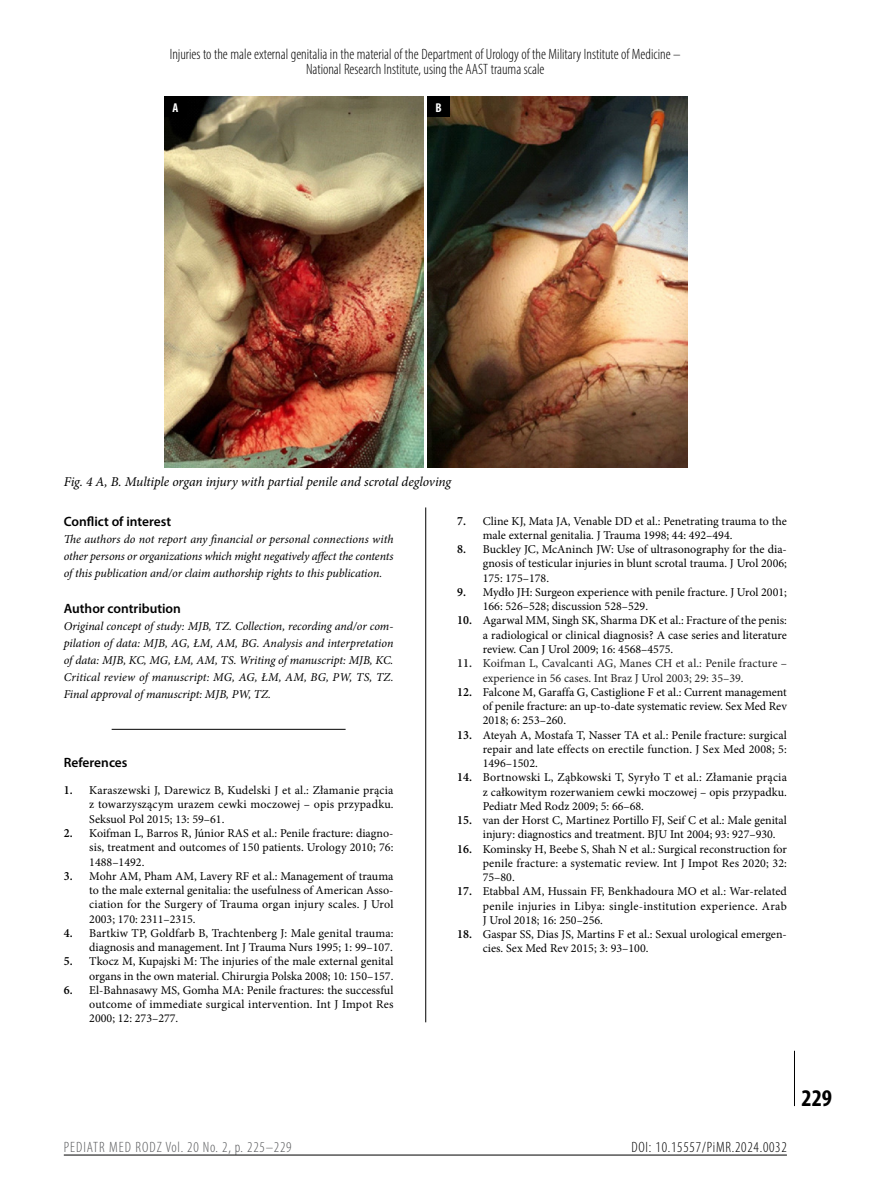
<style>
.page{position:relative;width:872px;height:1191px;background:#fff}
.page>*{position:absolute;margin:0;border:0;box-sizing:border-box;transform-origin:0 0}
.t1{font:700 condensed 24px "Myriad Pro";color:#000}
.t2{font:300 condensed 15px/15px "Myriad Pro";color:#000;text-align:center}
.t3{font:300 condensed 15px "Myriad Pro";letter-spacing:.06em;color:#58595b}
.t4{font:300 condensed 15px "Myriad Pro";letter-spacing:.05em;color:#000}
.t5{font:italic 13.5px "Minion Pro";letter-spacing:-.01em;color:#000}
.t6{font:600 13.5px "Myriad Pro";color:#000}
.t7{font:700 condensed 12.9px "Myriad Pro";color:#fff}
.t8{font:12px/14.2px "Minion Pro";color:#000;text-align:justify}
.t9{font:italic 12px/17px "Minion Pro";letter-spacing:-.01em;color:#000;text-align:justify}
.t10{font:12px/14.2px "Minion Pro";color:#212121}
.s1{font-weight:600;font-size:12.6px}
</style>
<div class="page">
<hr style="left:794px;top:1050px;width:1px;height:56px;background:#000">
<hr style="left:64px;top:1154px;width:723px;height:1px;background:#000">
<hr style="left:112px;top:729px;width:233px;height:1px;background:#000">
<hr style="left:425px;top:507px;width:1px;height:515px;background:#000">
<img style="left:164px;top:97px;width:259px;height:371px">
<img style="left:427px;top:97px;width:260px;height:371px">
<div style="left:164px;top:97px;width:23px;height:20px;background:#000"></div>
<div style="left:427px;top:97px;width:23px;height:20px;background:#000"></div>
<p class="t2" style="left:170px;top:47px;width:512px">Injuries to the male external genitalia in the material of the Department of Urology of the Military Institute of Medicine –<br>National Research Institute, using the AAST trauma scale</p>
<p class="t7" style="left:172px;top:99px;width:7px">A</p>
<p class="t7" style="left:435px;top:99px;width:8px">B</p>
<p class="t5" style="left:64px;top:472px;width:389px">Fig. 4 A, B. Multiple organ injury with partial penile and scrotal degloving</p>
<p class="t6" style="left:64px;top:513px;width:109px">Conflict of interest</p>
<p class="t9" style="left:64px;top:531px;width:331px">The authors do not report any financial or personal connections with other persons or organizations which might negatively affect the contents of this publication and/or claim authorship rights to this publication.</p>
<p class="t6" style="left:64px;top:600px;width:119px">Author contribution</p>
<p class="t9" style="left:64px;top:617px;width:331px">Original concept of study: MJB, TZ. Collection, recording and/or com&shy;pilation of data: MJB, AG, ŁM, AM, BG. Analysis and interpretation of data: MJB, KC, MG, ŁM, AM, TS. Writing of manuscript: MJB, KC.<br>Critical review of manuscript: MG, AG, ŁM, AM, BG, PW, TS, TZ.<br>Final approval of manuscript: MJB, PW, TZ.</p>
<p class="t6" style="left:64px;top:754px;width:65px">References</p>
<p class="t8" style="left:89px;top:783px;width:306px;text-indent:-26px"><span class="s1">1.</span> Karaszewski J, Darewicz B, Kudelski J et al.: Złamanie prącia z towarzyszącym urazem cewki moczowej – opis przypadku.<br>Seksuol Pol 2015; 13: 59–61.</p>
<p class="t8" style="left:89px;top:826px;width:306px;text-indent:-26px"><span class="s1">2.</span> Koifman L, Barros R, Júnior RAS et al.: Penile fracture: diagno&shy;sis, treatment and outcomes of 150 patients. Urology 2010; 76:<br>1488–1492.</p>
<p class="t8" style="left:89px;top:869px;width:305px;text-indent:-26px"><span class="s1">3.</span> Mohr AM, Pham AM, Lavery RF et al.: Management of trauma to the male external genitalia: the usefulness of American Asso&shy;ciation for the Surgery of Trauma organ injury scales. J Urol 2003; 170: 2311–2315.</p>
<p class="t8" style="left:64px;top:926px;width:331px;text-align:right"><span class="s1">4.</span> Bartkiw TP, Goldfarb B, Trachtenberg J: Male genital trauma: diagnosis and management. Int J Trauma Nurs 1995; 1: 99–107.</p>
<p class="t8" style="left:64px;top:954px;width:331px;text-align:right"><span class="s1">5.</span> Tkocz M, Kupajski M: The injuries of the male external genital organs in the own material. Chirurgia Polska 2008; 10: 150–157.</p>
<p class="t8" style="left:89px;top:983px;width:306px;text-indent:-26px"><span class="s1">6.</span> El-Bahnasawy MS, Gomha MA: Penile fractures: the successful outcome of immediate surgical intervention. Int J Impot Res 2000; 12: 273–277.</p>
<p class="t8" style="left:483px;top:514px;width:306px;text-indent:-26px"><span class="s1">7.</span> Cline KJ, Mata JA, Venable DD et al.: Penetrating trauma to the male external genitalia. J Trauma 1998; 44: 492–494.</p>
<p class="t8" style="left:483px;top:542px;width:306px;text-indent:-26px"><span class="s1">8.</span> Buckley JC, McAninch JW: Use of ultrasonography for the dia&shy;gnosis of testicular injuries in blunt scrotal trauma. J Urol 2006; 175: 175–178.</p>
<p class="t8" style="left:483px;top:585px;width:306px;text-indent:-26px"><span class="s1">9.</span> Mydło JH: Surgeon experience with penile fracture. J Urol 2001;<br>166: 526–528; discussion 528–529.</p>
<p class="t8" style="left:483px;top:613px;width:306px;text-indent:-26px"><span class="s1">10.</span> Agarwal MM, Singh SK, Sharma DK et al.: Fracture of the penis: a radiological or clinical diagnosis? A case series and literature review. Can J Urol 2009; 16: 4568–4575.</p>
<p class="t10" style="left:483px;top:656px;width:306px;text-indent:-26px"><span class="s1">11.</span> Koifman L, Cavalcanti AG, Manes CH et al.: Penile fracture – experience in 56 cases. Int Braz J Urol 2003; 29: 35–39.</p>
<p class="t8" style="left:483px;top:685px;width:306px;text-indent:-26px"><span class="s1">12.</span> Falcone M, Garaffa G, Castiglione F et al.: Current management of penile fracture: an up-to-date systematic review. Sex Med Rev 2018; 6: 253–260.</p>
<p class="t8" style="left:483px;top:727px;width:306px;text-indent:-26px"><span class="s1">13.</span> Ateyah A, Mostafa T, Nasser TA et al.: Penile fracture: surgical repair and late effects on erectile function. J Sex Med 2008; 5:<br>1496–1502.</p>
<p class="t8" style="left:483px;top:770px;width:306px;text-indent:-26px"><span class="s1">14.</span> Bortnowski L, Ząbkowski T, Syryło T et al.: Złamanie prącia z całkowitym rozerwaniem cewki moczowej – opis przypadku.<br>Pediatr Med Rodz 2009; 5: 66–68.</p>
<p class="t8" style="left:483px;top:813px;width:306px;text-indent:-26px"><span class="s1">15.</span> van der Horst C, Martinez Portillo FJ, Seif C et al.: Male genital injury: diagnostics and treatment. BJU Int 2004; 93: 927–930.</p>
<p class="t8" style="left:483px;top:841px;width:306px;text-indent:-26px"><span class="s1">16.</span> Kominsky H, Beebe S, Shah N et al.: Surgical reconstruction for penile fracture: a systematic review. Int J Impot Res 2020; 32:<br>75–80.</p>
<p class="t8" style="left:483px;top:884px;width:306px;text-indent:-26px"><span class="s1">17.</span> Etabbal AM, Hussain FF, Benkhadoura MO et al.: War-related penile injuries in Libya: single-institution experience. Arab J Urol 2018; 16: 250–256.</p>
<p class="t8" style="left:483px;top:927px;width:306px;text-indent:-26px"><span class="s1">18.</span> Gaspar SS, Dias JS, Martins F et al.: Sexual urological emergen&shy;cies. Sex Med Rev 2015; 3: 93–100.</p>
<p class="t3" style="left:64px;top:1138px;width:229px">PEDIATR MED RODZ Vol. 20 No. 2, p. 225–229</p>
<p class="t4" style="left:631px;top:1138px;width:157px">DOI: 10.15557/PiMR.2024.0032</p>
<h1 class="t1" style="left:801px;top:1083px;width:32px">229</h1>
</div>
